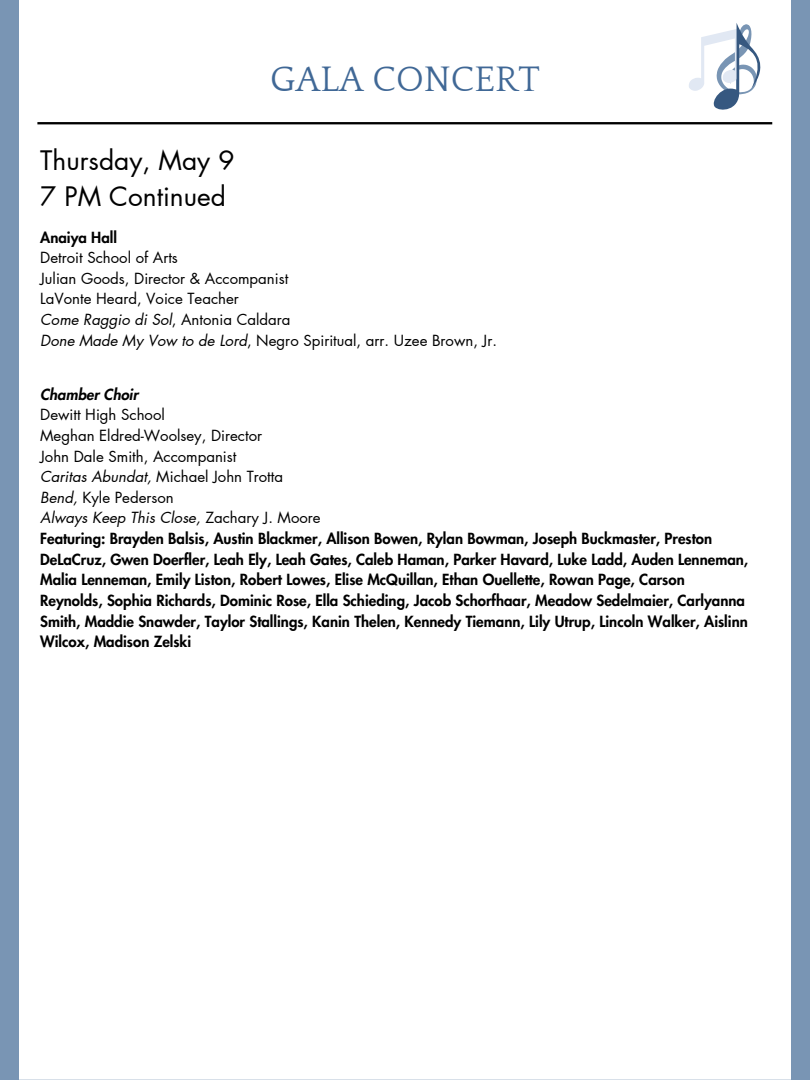
<style>
.page{position:relative;width:810px;height:1080px;background:#7995b4}
.page>*{position:absolute;margin:0;border:0;box-sizing:border-box;transform-origin:0 0}
.t1{font:36.38px "Quattrocento";color:#406896}
.t2{font:26.25px/36.6px "Futura LT Pro";color:#000}
.t3{font:800 15px/20.6px "Futura LT Pro";color:#000}
.t4{font:15px "Futura LT Pro";color:#000}
.t5{font:italic 15px "Futura LT Pro";color:#000}
.t6{font:italic 800 15px "Futura LT Pro";color:#000}
.s1{font-style:normal}
.s2{font-style:italic}
</style>
<div class="page">
<div style="left:19px;top:0;width:772px;height:1080px;background:#fff"></div>
<hr style="left:37px;top:122px;width:735px;height:2px;background:#000">
<svg style="left:689px;top:23px;width:72px;height:87px"></svg>
<h1 class="t2" style="left:40px;top:143px;width:196px">Thursday, May 9<br>7 PM Continued</h1>
<p class="t1" style="left:270px;top:60px;width:271px">GALA CONCERT</p>
<p class="t3" style="left:40px;top:227px;width:78px">Anaiya Hall</p>
<p class="t4" style="left:40px;top:251px;width:139px">Detroit School of Arts</p>
<p class="t4" style="left:40px;top:271px;width:250px">Julian Goods, Director &amp; Accompanist</p>
<p class="t4" style="left:40px;top:292px;width:200px">LaVonte Heard, Voice Teacher</p>
<p class="t5" style="left:40px;top:313px;width:252px">Come Raggio di Sol<span class="s1">, Antonia Caldara</span></p>
<p class="t4" style="left:40px;top:333px;width:458px"><span class="s2">Done Made My Vow to de Lord</span>, Negro Spiritual, arr. Uzee Brown, Jr.</p>
<p class="t6" style="left:40px;top:387px;width:100px">Chamber Choir</p>
<p class="t4" style="left:40px;top:408px;width:126px">Dewitt High School</p>
<p class="t4" style="left:40px;top:429px;width:223px">Meghan Eldred-Woolsey, Director</p>
<h2 class="t4" style="left:40px;top:449px;width:198px">John Dale Smith, Accompanist</h2>
<p class="t4" style="left:40px;top:470px;width:244px"><span class="s2">Caritas Abundat,</span> Michael John Trotta</p>
<p class="t4" style="left:40px;top:490px;width:135px"><span class="s2">Bend,</span> Kyle Pederson</p>
<p class="t5" style="left:40px;top:511px;width:282px">Always Keep This Close, <span class="s1">Zachary J. Moore</span></p>
<p class="t3" style="left:40px;top:529px;width:710px">Featuring: Brayden Balsis, Austin Blackmer, Allison Bowen, Rylan Bowman, Joseph Buckmaster, Preston DeLaCruz, Gwen Doerfler, Leah Ely, Leah Gates, Caleb Haman, Parker Havard, Luke Ladd, Auden Lenneman, Malia Lenneman, Emily Liston, Robert Lowes, Elise McQuillan, Ethan Ouellette, Rowan Page, Carson Reynolds, Sophia Richards, Dominic Rose, Ella Schieding, Jacob Schorfhaar, Meadow Sedelmaier, Carlyanna Smith, Maddie Snawder, Taylor Stallings, Kanin Thelen, Kennedy Tiemann, Lily Utrup, Lincoln Walker, Aislinn Wilcox, Madison Zelski</p>
</div>
